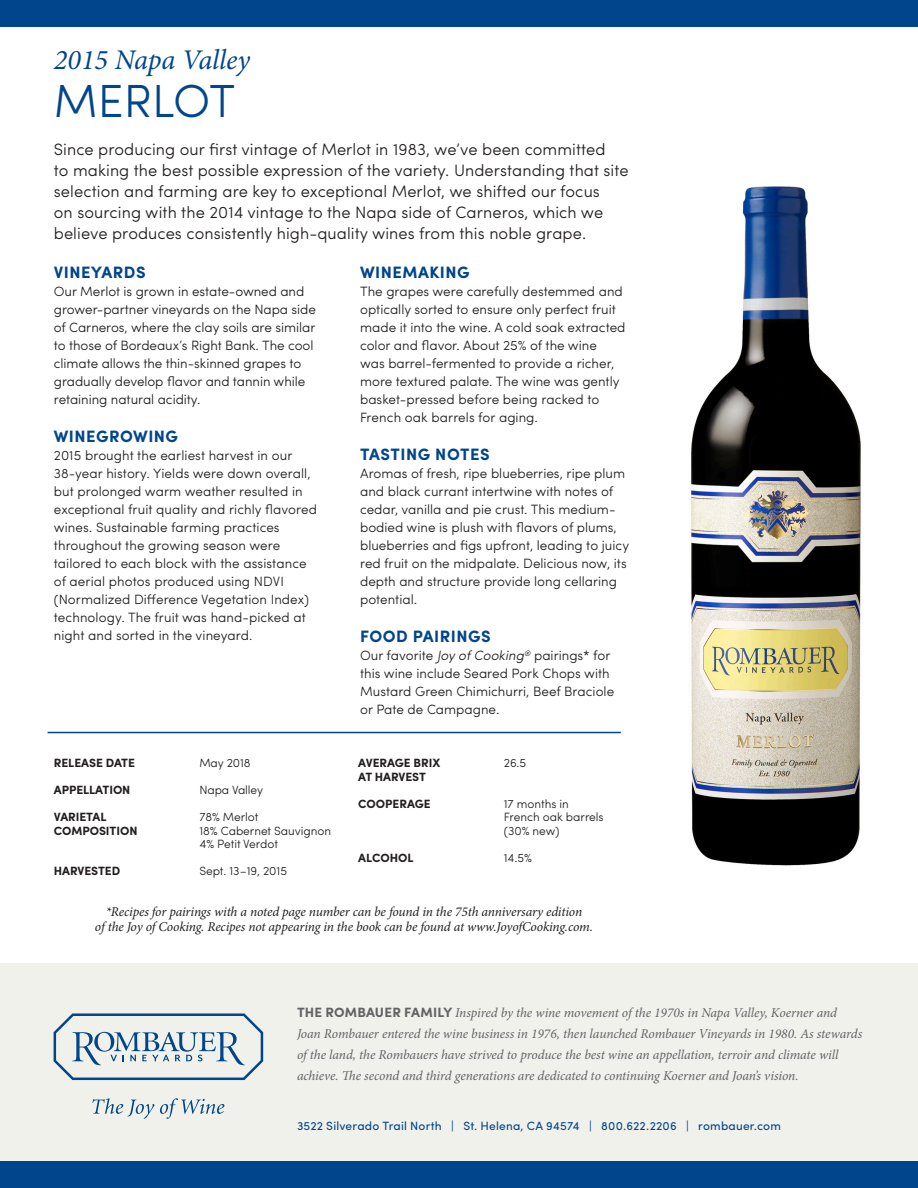
<style>
.page{position:relative;width:918px;height:1188px;background:#fff}
.page>*{position:absolute;margin:0;border:0;box-sizing:border-box;transform-origin:0 0}
.Varietal_Name{font:300 46.5px "Sofia Pro";color:#01468c}
.Vintage___Name{font:italic 28.5px "Minion Pro";letter-spacing:-.005em;color:#01468c}
.Intro_copy{font:300 16.5px/21px "Sofia Pro";letter-spacing:.005em;color:#231f20}
.Subheads{font:700 16.5px "Sofia Pro";letter-spacing:.03em;color:#01468c}
.Body_Copy{font:300 13.5px/18px "Sofia Pro";color:#231f20}
.Brand_Blurb{font:italic 13.5px/21px "Minion Pro";letter-spacing:-.005em;color:#636366}
.Chart_data{font:italic 13.5px/15px "Minion Pro";letter-spacing:-.015em;color:#231f20;text-align:center}
.Chart_data-2{font:300 12px/13.5px "Sofia Pro";letter-spacing:-.005em;color:#231f20}
.Chart_data-3{font:700 12px "Sofia Pro";letter-spacing:-.005em;color:#231f20}
.subheads_1{font:12px "Sofia Pro";letter-spacing:.015em;color:#01468c}
.s1{font-style:italic}
.s2{font-family:"Sofia Pro";font-weight:700;font-style:normal}
</style>
<div class="page">
<div style="left:0;top:963px;width:918px;height:225px;background:#f1f1eb"></div>
<div style="left:0;top:1161px;width:918px;height:27px;background:#01468c"></div>
<div style="left:0;top:0;width:918px;height:27px;background:#01468c"></div>
<svg style="left:54px;top:1013px;width:209px;height:67px"></svg>
<svg style="left:92px;top:1098px;width:62px;height:21px"></svg>
<svg style="left:160px;top:1098px;width:64px;height:21px"></svg>
<img style="left:691px;top:186px;width:170px;height:680px">
<hr style="left:48px;top:732px;width:573px;height:1px;background:#01468c">
<p class="Vintage___Name" style="left:54px;top:40px;width:198px">2015 Napa Valley</p>
<p class="Varietal_Name" style="left:54px;top:66px;width:183px">MERLOT</p>
<p class="Intro_copy" style="left:54px;top:138px;width:576px">Since producing our first vintage of Merlot in 1983, we’ve been committed<br>to making the best possible expression of the variety. Understanding that site selection and farming are key to exceptional Merlot, we shifted our focus<br>on sourcing with the 2014 vintage to the Napa side of Carneros, which we believe produces consistently high-quality wines from this noble grape.</p>
<p class="Subheads" style="left:54px;top:259px;width:93px">VINEYARDS</p>
<p class="Body_Copy" style="left:54px;top:281px;width:264px">Our Merlot is grown in estate-owned and grower-partner vineyards on the Napa side of Carneros, where the clay soils are similar to those of Bordeaux’s Right Bank. The cool climate allows the thin-skinned grapes to gradually develop flavor and tannin while retaining natural acidity.</p>
<p class="Subheads" style="left:54px;top:424px;width:126px">WINEGROWING</p>
<p class="Body_Copy" style="left:54px;top:445px;width:265px">2015 brought the earliest harvest in our 38-year history. Yields were down overall, but prolonged warm weather resulted in exceptional fruit quality and richly flavored wines. Sustainable farming practices throughout the growing season were tailored to each block with the assistance of aerial photos produced using NDVI (Normalized Difference Vegetation Index) technology. The fruit was hand-picked at night and sorted in the vineyard.</p>
<p class="Subheads" style="left:360px;top:259px;width:111px">WINEMAKING</p>
<p class="Body_Copy" style="left:360px;top:281px;width:267px">The grapes were carefully destemmed and optically sorted to ensure only perfect fruit made it into the wine. A cold soak extracted color and flavor. About 25% of the wine<br>was barrel-fermented to provide a richer, more textured palate. The wine was gently basket-pressed before being racked to French oak barrels for aging.</p>
<p class="Subheads" style="left:360px;top:442px;width:131px">TASTING NOTES</p>
<p class="Body_Copy" style="left:360px;top:463px;width:271px">Aromas of fresh, ripe blueberries, ripe plum and black currant intertwine with notes of cedar, vanilla and pie crust. This medium&shy;bodied wine is plush with flavors of plums, blueberries and figs upfront, leading to juicy red fruit on the midpalate. Delicious now, its depth and structure provide long cellaring potential.</p>
<p class="Subheads" style="left:360px;top:624px;width:132px">FOOD PAIRINGS</p>
<p class="Body_Copy" style="left:360px;top:646px;width:256px">Our favorite <span class="s1">Joy of Cooking</span><sup>®</sup> pairings* for this wine include Seared Pork Chops with Mustard Green Chimichurri, Beef Braciole or Pate de Campagne.</p>
<p class="Chart_data-3" style="left:54px;top:754px;width:83px">RELEASE DATE</p>
<p class="Chart_data-2" style="left:199px;top:756px;width:53px">May 2018</p>
<p class="Chart_data-3" style="left:54px;top:781px;width:78px">APPELLATION</p>
<p class="Chart_data-2" style="left:199px;top:783px;width:65px">Napa Valley</p>
<p class="Chart_data-3" style="left:54px;top:808px;width:54px">VARIETAL</p>
<p class="Chart_data-2" style="left:199px;top:810px;width:61px">78% Merlot</p>
<p class="Chart_data-3" style="left:54px;top:822px;width:85px">COMPOSITION</p>
<p class="Chart_data-2" style="left:199px;top:823px;width:133px">18% Cabernet Sauvignon<br>4% Petit Verdot</p>
<p class="Chart_data-3" style="left:54px;top:862px;width:68px">HARVESTED</p>
<p class="Chart_data-2" style="left:199px;top:864px;width:89px">Sept. 13–19, 2015</p>
<p class="Chart_data-3" style="left:358px;top:754px;width:83px">AVERAGE BRIX</p>
<p class="Chart_data-2" style="left:504px;top:756px;width:24px">26.5</p>
<p class="Chart_data-3" style="left:358px;top:768px;width:69px">AT HARVEST</p>
<p class="Chart_data-3" style="left:358px;top:795px;width:74px">COOPERAGE</p>
<p class="Chart_data-2" style="left:504px;top:796px;width:101px">17 months in<br>French oak barrels (30% new)</p>
<p class="Chart_data-3" style="left:358px;top:849px;width:57px">ALCOHOL</p>
<p class="Chart_data-2" style="left:504px;top:850px;width:30px">14.5%</p>
<p class="Chart_data" style="left:95px;top:904px;width:499px">*Recipes for pairings with a noted page number can be found in the 75th anniversary edition<br>of the Joy of Cooking. Recipes not appearing in the book can be found at www.JoyofCooking.com.</p>
<p class="Brand_Blurb" style="left:297px;top:1002px;width:567px"><span class="s2">THE ROMBAUER FAMILY</span> Inspired by the wine movement of the 1970s in Napa Valley, Koerner and Joan Rombauer entered the wine business in 1976, then launched Rombauer Vineyards in 1980. As stewards of the land, the Rombauers have strived to produce the best wine an appellation, terroir and climate will achieve. The second and third generations are dedicated to continuing Koerner and Joan’s vision.</p>
<p class="subheads_1" style="left:297px;top:1117px;width:485px">3522 Silverado Trail North | St. Helena, CA 94574 | 800.622.2206 | rombauer.com</p>
</div>
